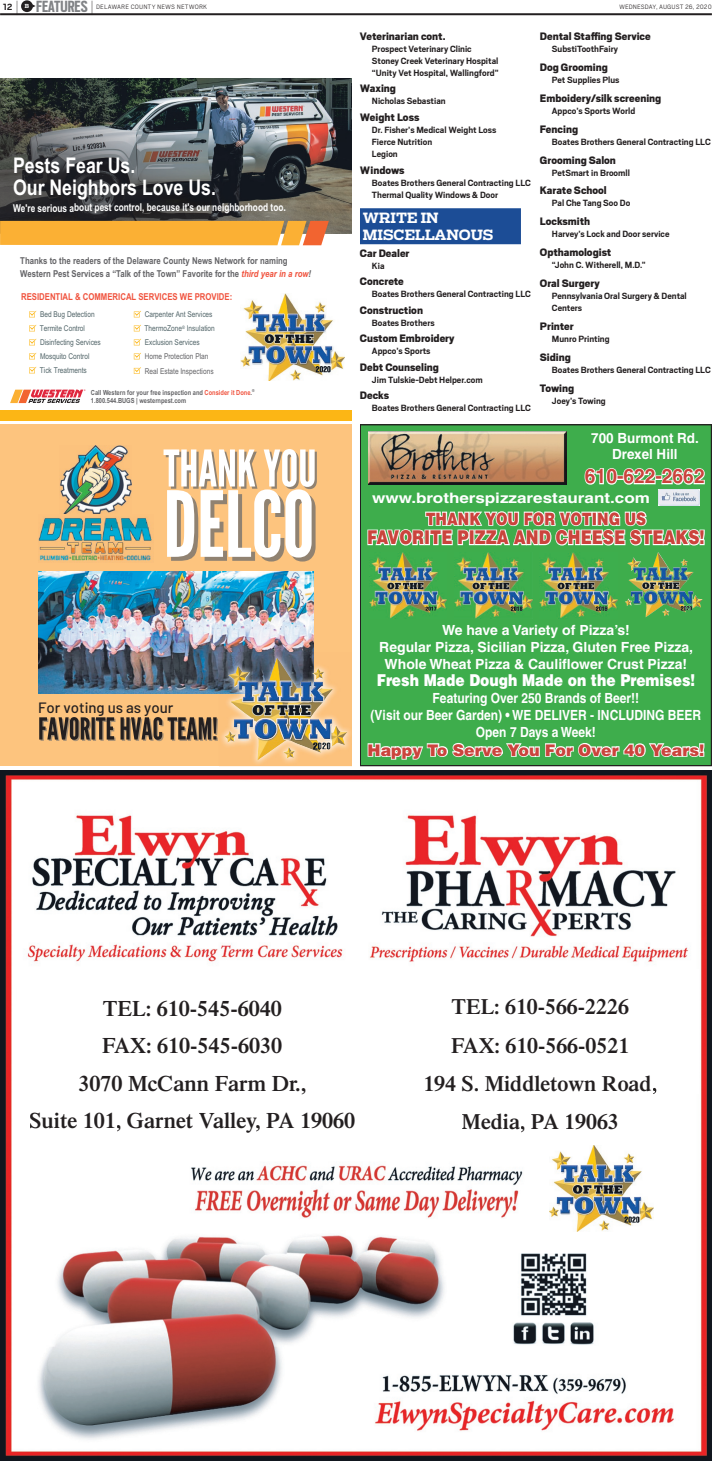
<style>
.page{position:relative;width:712px;height:1461px;background:#fff}
.page>*{position:absolute;margin:0;border:0;box-sizing:border-box;transform-origin:0 0}
.t1{font:600 22.1px/37.4px "Times";color:#231f20;text-align:center}
.t2{font:600 21.9px/38.2px "Times";color:#231f20;text-align:center}
.t3{font:700 21.6px "Arial Narrow";color:#fff}
.t4{font:700 20px "Helvetica";color:#cb443d;scale:.96 1}
.t5{font:900 19px "Helvetica";color:#cb443d;scale:.81 1}
.t6{font:700 18px "Scout Cond";color:#818386}
.t7{font:900 17px "Helvetica";color:#cb443d;scale:.81 1}
.t8{font:900 16.4px "Helvetica";color:#fff;scale:.85 1}
.t9{font:900 16px "Helvetica";color:#cb443d}
.t10{font:500 15px "Barlow";color:#231f20}
.t11{font:700 14.4px "Helvetica";color:#fff;scale:1.19 1}
.t12{font:700 14px/16.8px "Helvetica";color:#fff;text-align:center}
.t13{font:700 14px/16.8px "Helvetica";color:#fff;text-align:center;scale:.86 1}
.t14{font:700 14px/16.8px "Helvetica";color:#fff;text-align:center;scale:.96 1}
.t15{font:700 14px/16.8px "Receiver";color:#fff}
.t16{font:900 12px "Scout";color:#231f20}
.t17{font:700 10.8px "Arial Narrow";letter-spacing:-.005em;color:#fff;scale:.94 1}
.t18{font:700 10px/12px "Scout";color:#231f20}
.t19{font:700 10px "Cub Scout";color:#231f20}
.t20{font:700 9.5px/13px "Arial Narrow";color:#646467}
.t21{font:700 9.5px "Arial Narrow";color:#f0533e}
.t22{font:8px/14px "Arial Narrow";color:#53666a}
.t23{font:8px/14.4px "Arial Narrow";color:#646467}
.t24{font:700 7px/8.4px "Arial Narrow";color:#646467}
.t25{font:300 7px "Cub Scout";letter-spacing:.01em;color:#231f20}
.s1{font-family:"Cub Scout";font-weight:300;font-size:17.2px;color:#231f20}
.s2{font-size:11.8px}
.s3{font-style:italic;color:#f0533e}
.s4{font-style:italic}
.s5{color:#f0533e}
</style>
<div class="page">
<div style="left:360px;top:208px;width:161px;height:36px;background:#1c4d96"></div>
<div style="left:0;top:424px;width:352px;height:342px;background:#fdc47e"></div>
<img style="left:60px;top:446px;width:71px;height:68px">
<img style="left:38px;top:518px;width:114px;height:43px">
<img style="left:39px;top:572px;width:275px;height:122px">
<svg style="left:164px;top:449px;width:153px;height:113px"></svg>
<svg style="left:39px;top:717px;width:179px;height:24px"></svg>
<img style="left:221px;top:668px;width:129px;height:96px">
<img style="left:219px;top:652px;width:95px;height:42px">
<img style="left:225px;top:658px;width:98px;height:102px">
<img style="left:0;top:770px;width:712px;height:691px">
<div style="left:17px;top:969px;width:681px;height:125px;background:#fff"></div>
<svg style="left:653px;top:1088px;width:3px;height:6px"></svg>
<img style="left:550px;top:1145px;width:103px;height:87px">
<img style="left:0;top:78px;width:352px;height:156px">
<svg style="left:0;top:221px;width:329px;height:24px;background:#f8ac38"></svg>
<svg style="left:10px;top:389px;width:75px;height:14px"></svg>
<img style="left:241px;top:294px;width:104px;height:86px">
<svg style="left:29px;top:311px;width:7px;height:6px"></svg>
<svg style="left:29px;top:325px;width:7px;height:6px"></svg>
<svg style="left:29px;top:339px;width:7px;height:6px"></svg>
<svg style="left:29px;top:353px;width:7px;height:6px"></svg>
<svg style="left:29px;top:367px;width:7px;height:6px"></svg>
<svg style="left:134px;top:311px;width:7px;height:6px"></svg>
<svg style="left:134px;top:325px;width:7px;height:6px"></svg>
<svg style="left:134px;top:339px;width:7px;height:6px"></svg>
<svg style="left:134px;top:353px;width:7px;height:6px"></svg>
<svg style="left:134px;top:367px;width:7px;height:7px"></svg>
<div style="left:0;top:410px;width:352px;height:10px;background:#fcb615"></div>
<div style="left:360px;top:424px;width:352px;height:342px;background:#3ead4c"></div>
<svg style="left:367px;top:743px;width:338px;height:17px"></svg>
<svg style="left:367px;top:511px;width:338px;height:35px"></svg>
<svg style="left:584px;top:468px;width:121px;height:17px"></svg>
<img style="left:368px;top:431px;width:199px;height:54px">
<img style="left:659px;top:490px;width:41px;height:15px">
<div style="left:360px;top:424px;width:352px;height:342px;border:1px solid #231f20"></div>
<img style="left:369px;top:552px;width:78px;height:66px">
<img style="left:455px;top:552px;width:77px;height:66px">
<img style="left:540px;top:552px;width:77px;height:66px">
<img style="left:625px;top:552px;width:63px;height:65px">
<svg style="left:21px;top:0;width:15px;height:12px"></svg>
<hr style="left:0;top:13px;width:712px;height:2px;background:#231f20">
<h3 class="t6" style="left:16px;top:-4px;width:79px"><span class="s1">|</span> FEATURES <span class="s1">|</span></h3>
<p class="t19" style="left:3px;top:1px;width:28px">12 <sup>B</sup></p>
<p class="t25" style="left:96px;top:2px;width:113px">DELAWARE COUNTY NEWS NETWORK</p>
<p class="t25" style="left:619px;top:2px;width:94px">WEDNESDAY, AUGUST 26, 2020</p>
<h3 class="t3" style="left:13px;top:149px;width:124px">Pests Fear Us.</h3>
<p class="t17" style="left:13px;top:199px;width:292px">We're serious about pest control, because it's our neighborhood too<span class="s2">.</span></p>
<h3 class="t3" style="left:13px;top:171px;width:204px">Our Neighbors Love Us.</h3>
<p class="t20" style="left:20px;top:254px;width:292px">Thanks to the readers of the Delaware County News Network for naming<br>Western Pest Services a “Talk of the Town” Favorite for the <span class="s3">third year in a row</span><span class="s4">!</span></p>
<p class="t22" style="left:40px;top:307px;width:62px">Bed Bug Detection<br>Termite Control<br>Disinfecting Services<br>Mosquito Control<br>Tick Treatments</p>
<p class="t22" style="left:145px;top:307px;width:72px">Carpenter Ant Services<br>ThermoZone<sup>®</sup> Insulation<br>Exclusion Services</p>
<p class="t21" style="left:21px;top:290px;width:213px">RESIDENTIAL &amp; COMMERICAL SERVICES WE PROVIDE:</p>
<p class="t23" style="left:145px;top:349px;width:70px">Home Protection Plan<br>Real Estate Inspections</p>
<p class="t24" style="left:91px;top:387px;width:165px">Call Western for your free inspection and <span class="s5">Consider it Done</span>.<sup>®<br></sup>1.800.544.BUGS | westernpest.com</p>
<h3 class="t10" style="left:38px;top:699px;width:137px">For voting us as your</h3>
<p class="t16" style="left:360px;top:30px;width:87px">Veterinarian cont.</p>
<p class="t18" style="left:372px;top:43px;width:128px">Prospect Veterinary Clinic<br>Stoney Creek Veterinary Hospital “Unity Vet Hospital, Wallingford”</p>
<p class="t16" style="left:360px;top:82px;width:38px">Waxing</p>
<p class="t18" style="left:372px;top:95px;width:75px">Nicholas Sebastian</p>
<p class="t16" style="left:360px;top:111px;width:61px">Weight Loss</p>
<p class="t18" style="left:372px;top:124px;width:126px">Dr. Fisher’s Medical Weight Loss<br>Fierce Nutrition<br>Legion</p>
<p class="t16" style="left:360px;top:163px;width:46px">Windows</p>
<p class="t18" style="left:372px;top:177px;width:160px">Boates Brothers General Contracting LLC<br>Thermal Quality Windows &amp; Door</p>
<h3 class="t15" style="left:363px;top:210px;width:132px">WRITE IN<br>MISCELLANOUS</h3>
<p class="t16" style="left:360px;top:246px;width:51px">Car Dealer</p>
<p class="t18" style="left:372px;top:260px;width:14px">Kia</p>
<p class="t16" style="left:360px;top:275px;width:45px">Concrete</p>
<p class="t18" style="left:372px;top:288px;width:160px">Boates Brothers General Contracting LLC</p>
<p class="t16" style="left:360px;top:304px;width:65px">Construction</p>
<p class="t18" style="left:372px;top:317px;width:64px">Boates Brothers</p>
<p class="t16" style="left:360px;top:332px;width:96px">Custom Embroidery</p>
<p class="t18" style="left:372px;top:345px;width:60px">Appco’s Sports</p>
<p class="t16" style="left:360px;top:361px;width:81px">Debt Counseling</p>
<p class="t18" style="left:372px;top:374px;width:112px">Jim Tulskie-Debt Helper.com</p>
<p class="t16" style="left:360px;top:389px;width:31px">Decks</p>
<p class="t18" style="left:372px;top:402px;width:160px">Boates Brothers General Contracting LLC</p>
<p class="t16" style="left:540px;top:30px;width:112px">Dental Staffing Service</p>
<p class="t18" style="left:552px;top:43px;width:68px">SubstiToothFairy</p>
<p class="t16" style="left:540px;top:61px;width:69px">Dog Grooming</p>
<p class="t18" style="left:552px;top:74px;width:69px">Pet Supplies Plus</p>
<p class="t16" style="left:540px;top:91px;width:123px">Emboidery/silk screening</p>
<p class="t18" style="left:552px;top:105px;width:85px">Appco’s Sports World</p>
<p class="t16" style="left:540px;top:122px;width:40px">Fencing</p>
<p class="t18" style="left:552px;top:136px;width:160px">Boates Brothers General Contracting LLC</p>
<p class="t16" style="left:540px;top:153px;width:77px">Grooming Salon</p>
<p class="t18" style="left:552px;top:166px;width:80px">PetSmart in Broomll</p>
<p class="t16" style="left:540px;top:184px;width:68px">Karate School</p>
<p class="t18" style="left:552px;top:197px;width:80px">Pal Che Tang Soo Do</p>
<p class="t16" style="left:540px;top:215px;width:52px">Locksmith</p>
<p class="t18" style="left:552px;top:228px;width:119px">Harvey’s Lock and Door service</p>
<p class="t16" style="left:540px;top:246px;width:73px">Opthamologist</p>
<p class="t18" style="left:552px;top:259px;width:95px">“John C. Witherell, M.D.”</p>
<p class="t16" style="left:540px;top:277px;width:61px">Oral Surgery</p>
<p class="t18" style="left:552px;top:290px;width:136px">Pennsylvania Oral Surgery &amp; Dental<br>Centers</p>
<p class="t16" style="left:540px;top:320px;width:35px">Printer</p>
<p class="t18" style="left:552px;top:333px;width:59px">Munro Printing</p>
<p class="t16" style="left:540px;top:351px;width:33px">Siding</p>
<p class="t18" style="left:552px;top:364px;width:160px">Boates Brothers General Contracting LLC</p>
<p class="t16" style="left:540px;top:381px;width:36px">Towing</p>
<p class="t18" style="left:552px;top:395px;width:55px">Joey’s Towing</p>
<h3 class="t14" style="left:591px;top:429px;width:114px">700 Burmont Rd.<br>Drexel Hill</h3>
<h3 class="t4" style="left:585px;top:464px;width:126px">610-622-2662</h3>
<h3 class="t11" style="left:372px;top:489px;width:235px">www.brotherspizzarestaurant.com</h3>
<h3 class="t7" style="left:426px;top:508px;width:274px">THANK YOU FOR VOTING US</h3>
<h3 class="t5" style="left:367px;top:525px;width:418px">FAVORITE PIZZA AND CHEESE STEAKS!</h3>
<h3 class="t12" style="left:379px;top:621px;width:315px">We have a Variety of Pizza’s!<br>Regular Pizza, Sicilian Pizza, Gluten Free Pizza,<br>Whole Wheat Pizza &amp; Cauliflower Crust Pizza!</h3>
<h3 class="t13" style="left:371px;top:690px;width:386px">Featuring Over 250 Brands of Beer!!<br>(Visit our Beer Garden) • WE DELIVER - INCLUDING BEER<br>Open 7 Days a Week!</h3>
<h3 class="t8" style="left:377px;top:670px;width:376px">Fresh Made Dough Made on the Premises!</h3>
<h3 class="t9" style="left:368px;top:740px;width:338px">Happy To Serve You For Over 40 Years!</h3>
<h1 class="t1" style="left:29px;top:989px;width:328px">TEL: 610-545-6040<br>FAX: 610-545-6030<br>3070 McCann Farm Dr.,<br>Suite 101, Garnet Valley, PA 19060</h1>
<h2 class="t2" style="left:423px;top:987px;width:230px">TEL: 610-566-2226<br>FAX: 610-566-0521<br>194 S. Middletown Road<br>Media, PA 19063</h2>
</div>
